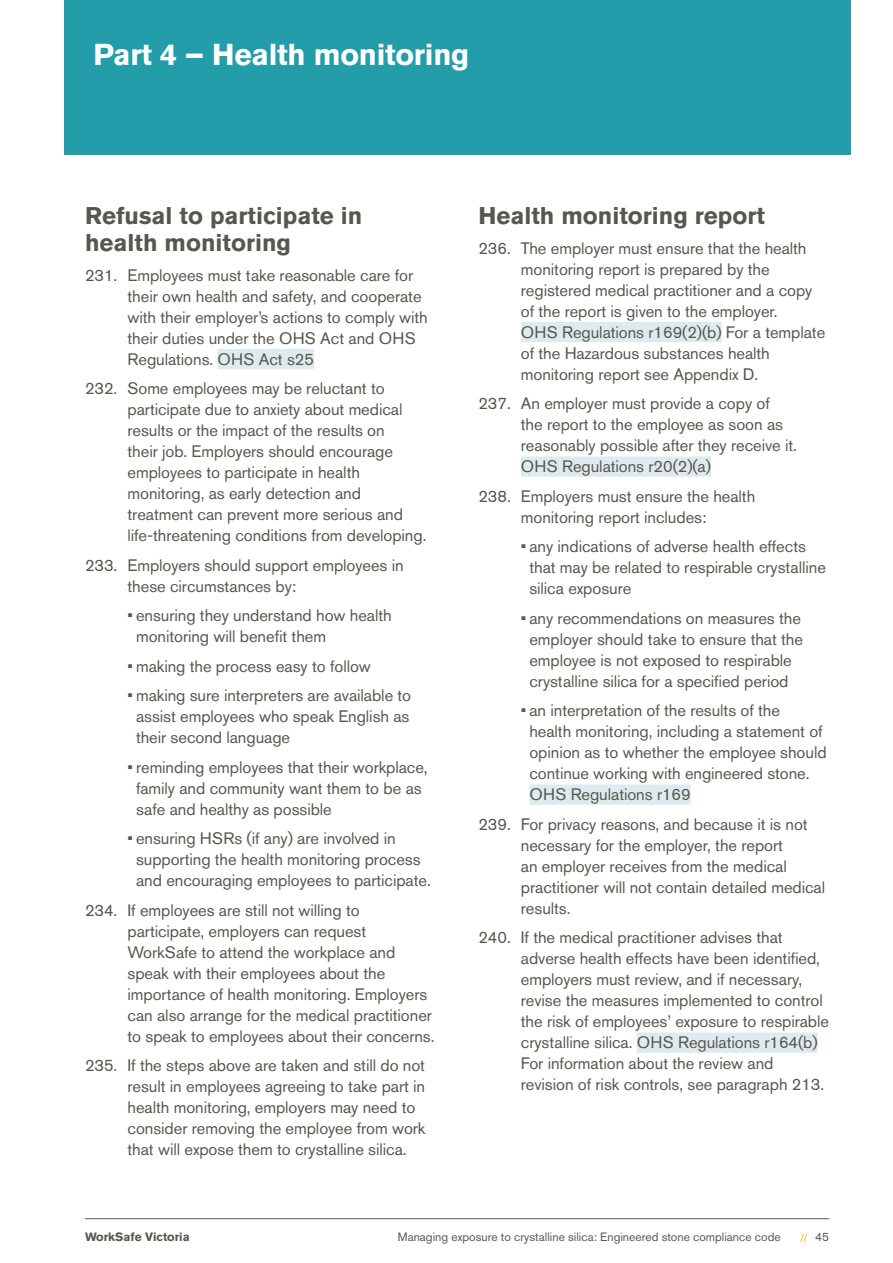
<style>
.page{position:relative;width:893px;height:1263px;background:#fff}
.page>*{position:absolute;margin:0;border:0;box-sizing:border-box;transform-origin:0 0}
.H1_-_PAGE_FOLLOWER_H{font:700 30px "Akzidenz Grotesk BE";letter-spacing:-.01em;color:#fff}
.H2_-_HEADING{font:700 24px/27px "Akzidenz Grotesk BE";color:#58574e}
.P_-_NUMBERED_BODY{font:16.5px/21px "Akzidenz Grotesk BE";letter-spacing:-.005em;color:#58574e}
.P_-_L1_BULLET_INDENT{font:16.5px/21px "Akzidenz Grotesk BE";letter-spacing:-.005em;color:#58574e}
.t1{font:12px "Akzidenz Grotesk BE";color:#58574e}
.t2{font:700 12px "Akzidenz Grotesk BE";color:#58574e}
</style>
<div class="page">
<hr style="left:85px;top:1218px;width:744px;height:1px;background:#58574e">
<svg style="left:800px;top:1233px;width:7px;height:9px"></svg>
<div style="left:64px;top:0;width:786px;height:155px;background:#249daa"></div>
<div style="left:218px;top:349px;width:96px;height:20px;background:#deebee"></div>
<div style="left:521px;top:322px;width:200px;height:20px;background:#deebee"></div>
<div style="left:521px;top:456px;width:190px;height:21px;background:#deebee"></div>
<div style="left:529px;top:784px;width:162px;height:21px;background:#deebee"></div>
<div style="left:637px;top:1032px;width:181px;height:21px;background:#deebee"></div>
<p class="H1_-_PAGE_FOLLOWER_H" style="left:94px;top:37px;width:377px">Part 4 – Health monitoring</p>
<p class="H2_-_HEADING" style="left:85px;top:202px;width:279px">Refusal to participate in health monitoring</p>
<p class="P_-_NUMBERED_BODY" style="left:128px;top:264px;width:302px;text-indent:-43px">231. Employees must take reasonable care for their own health and safety, and cooperate with their employer’s actions to comply with their duties under the OHS Act and OHS Regulations. OHS Act s25</p>
<p class="P_-_NUMBERED_BODY" style="left:128px;top:378px;width:300px;text-indent:-43px">232. Some employees may be reluctant to participate due to anxiety about medical results or the impact of the results on<br>their job. Employers should encourage employees to participate in health monitoring, as early detection and treatment can prevent more serious and life-threatening conditions from developing.</p>
<p class="P_-_NUMBERED_BODY" style="left:128px;top:554px;width:278px;text-indent:-43px">233. Employers should support employees in these circumstances by:</p>
<p class="P_-_L1_BULLET_INDENT" style="left:136px;top:605px;width:257px;text-indent:-9px">• ensuring they understand how health monitoring will benefit them</p>
<p class="P_-_L1_BULLET_INDENT" style="left:128px;top:655px;width:245px">• making the process easy to follow</p>
<p class="P_-_L1_BULLET_INDENT" style="left:136px;top:685px;width:277px;text-align:justify;text-indent:-9px">• making sure interpreters are available to assist employees who speak English as their second language</p>
<p class="P_-_L1_BULLET_INDENT" style="left:136px;top:756px;width:293px;text-indent:-9px">• reminding employees that their workplace, family and community want them to be as safe and healthy as possible</p>
<p class="P_-_L1_BULLET_INDENT" style="left:136px;top:828px;width:296px;text-indent:-9px">• ensuring HSRs (if any) are involved in supporting the health monitoring process and encouraging employees to participate.</p>
<p class="P_-_NUMBERED_BODY" style="left:128px;top:899px;width:308px;text-indent:-43px">234. If employees are still not willing to participate, employers can request WorkSafe to attend the workplace and speak with their employees about the importance of health monitoring. Employers can also arrange for the medical practitioner to speak to employees about their concerns.</p>
<p class="P_-_NUMBERED_BODY" style="left:128px;top:1055px;width:299px;text-indent:-43px">235. If the steps above are taken and still do not result in employees agreeing to take part in health monitoring, employers may need to consider removing the employee from work that will expose them to crystalline silica.</p>
<p class="H2_-_HEADING" style="left:478px;top:202px;width:288px">Health monitoring report</p>
<p class="P_-_NUMBERED_BODY" style="left:521px;top:237px;width:306px;text-indent:-43px">236. The employer must ensure that the health monitoring report is prepared by the registered medical practitioner and a copy of the report is given to the employer.<br>OHS Regulations r169(2)(b) For a template of the Hazardous substances health monitoring report see Appendix D.</p>
<p class="P_-_NUMBERED_BODY" style="left:521px;top:393px;width:278px;text-indent:-43px">237. An employer must provide a copy of<br>the report to the employee as soon as reasonably possible after they receive it.<br>OHS Regulations r20(2)(a)</p>
<p class="P_-_NUMBERED_BODY" style="left:478px;top:485px;width:278px;text-align:center">238. Employers must ensure the health monitoring report includes:</p>
<p class="P_-_L1_BULLET_INDENT" style="left:529px;top:536px;width:298px;text-indent:-9px">• any indications of adverse health effects that may be related to respirable crystalline silica exposure</p>
<p class="P_-_L1_BULLET_INDENT" style="left:521px;top:607px;width:284px;text-align:center">• any recommendations on measures the employer should take to ensure that the employee is not exposed to respirable crystalline silica for a specified period</p>
<p class="P_-_L1_BULLET_INDENT" style="left:529px;top:700px;width:299px;text-indent:-9px">• an interpretation of the results of the<br>health monitoring, including a statement of opinion as to whether the employee should continue working with engineered stone.<br>OHS Regulations r169</p>
<p class="P_-_NUMBERED_BODY" style="left:521px;top:813px;width:306px;text-indent:-43px">239. For privacy reasons, and because it is not necessary for the employer, the report<br>an employer receives from the medical practitioner will not contain detailed medical results.</p>
<p class="P_-_NUMBERED_BODY" style="left:521px;top:927px;width:310px;text-indent:-43px">240. If the medical practitioner advises that adverse health effects have been identified, employers must review, and if necessary, revise the measures implemented to control the risk of employees’ exposure to respirable crystalline silica. OHS Regulations r164(b)<br>For information about the review and revision of risk controls, see paragraph 213.</p>
<p class="t2" style="left:85px;top:1230px;width:106px">WorkSafe Victoria</p>
<p class="t1" style="left:398px;top:1230px;width:384px">Managing exposure to crystalline silica: Engineered stone compliance code</p>
<p class="t1" style="left:815px;top:1230px;width:15px">45</p>
</div>
